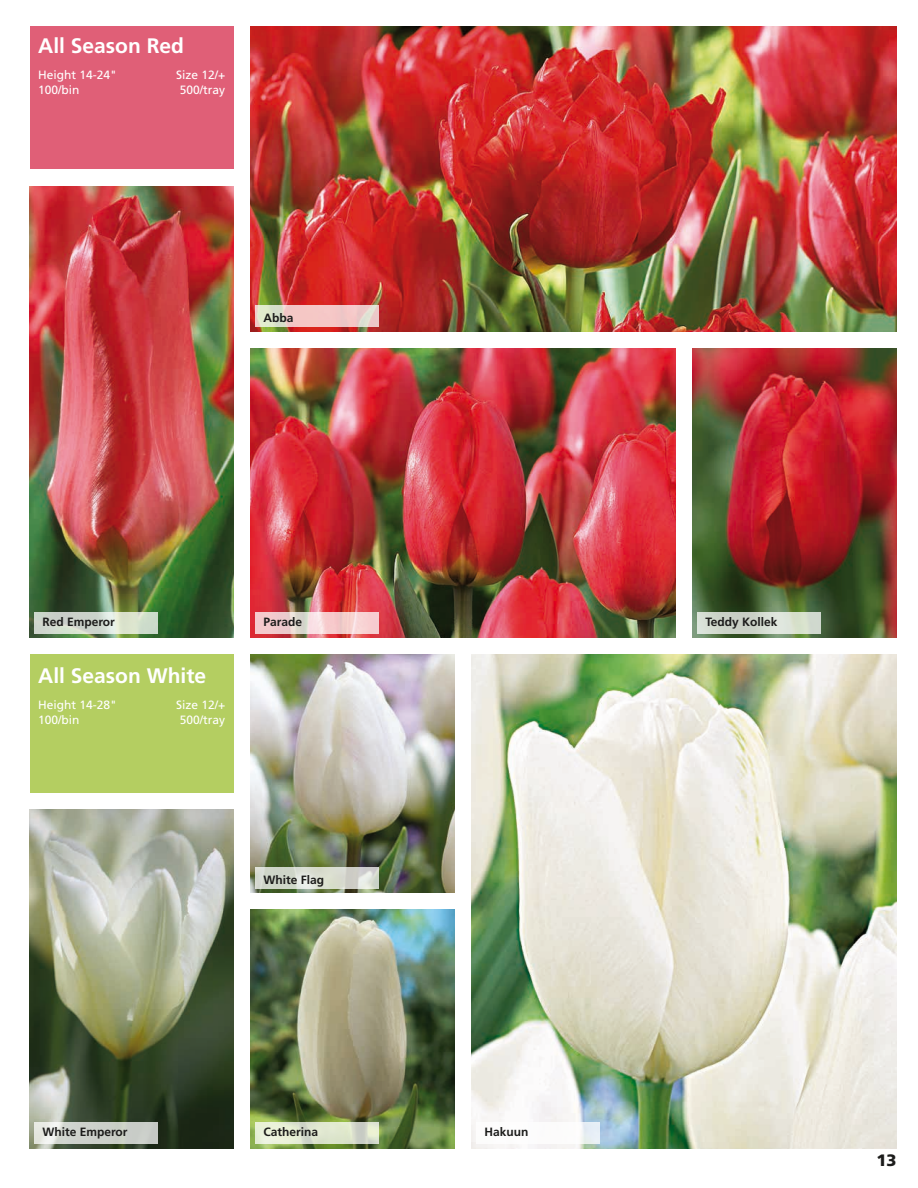
<style>
.page{position:relative;width:918px;height:1188px;background:#fff}
.page>*{position:absolute;margin:0;border:0;box-sizing:border-box;transform-origin:0 0}
.t1{font:700 21px "Frutiger";color:#fff}
.t2{font:900 16.5px "Frutiger";color:#1c1c1b}
.t3{font:12px "Frutiger";color:#fff}
.t4{font:700 12px "Frutiger";color:#1c1c1b}
</style>
<div class="page">
<img style="left:251px;top:26px;width:646px;height:306px">
<img style="left:251px;top:349px;width:425px;height:288px">
<img style="left:251px;top:654px;width:204px;height:239px">
<img style="left:472px;top:654px;width:425px;height:494px">
<img style="left:251px;top:910px;width:204px;height:238px">
<img style="left:30px;top:809px;width:204px;height:339px">
<img style="left:693px;top:349px;width:204px;height:288px">
<div style="left:30px;top:26px;width:204px;height:142px;background:#e05f77"></div>
<img style="left:30px;top:186px;width:204px;height:451px">
<div style="left:30px;top:654px;width:204px;height:139px;background:#b4ce61"></div>
<svg style="left:34px;top:612px;width:124px;height:21px;background:#d2dbce"></svg>
<svg style="left:255px;top:867px;width:124px;height:22px;background:#d6dad0"></svg>
<svg style="left:255px;top:612px;width:124px;height:21px;background:#f1d1d1"></svg>
<svg style="left:255px;top:305px;width:124px;height:21px;background:#eccfc8"></svg>
<svg style="left:697px;top:612px;width:124px;height:21px;background:#d2dace"></svg>
<div style="left:476px;top:1123px;width:124px;height:21px;background:#fff"></div>
<svg style="left:255px;top:1123px;width:124px;height:21px;background:#dfe6d0"></svg>
<svg style="left:34px;top:1123px;width:124px;height:21px;background:#d1d5cf"></svg>
<h1 class="t1" style="left:38px;top:33px;width:147px">All Season Red</h1>
<p class="t3" style="left:38px;top:68px;width:80px">Height 14-24"</p>
<p class="t3" style="left:176px;top:68px;width:51px">Size 12/+</p>
<p class="t3" style="left:38px;top:83px;width:43px">100/bin</p>
<p class="t3" style="left:180px;top:83px;width:47px">500/tray</p>
<p class="t4" style="left:264px;top:311px;width:31px">Abba</p>
<p class="t4" style="left:43px;top:615px;width:74px">Red Emperor</p>
<h1 class="t1" style="left:38px;top:663px;width:170px">All Season White</h1>
<p class="t3" style="left:38px;top:698px;width:80px">Height 14-28"</p>
<p class="t3" style="left:176px;top:698px;width:51px">Size 12/+</p>
<p class="t3" style="left:38px;top:713px;width:43px">100/bin</p>
<p class="t3" style="left:180px;top:713px;width:47px">500/tray</p>
<p class="t4" style="left:264px;top:615px;width:40px">Parade</p>
<p class="t4" style="left:264px;top:872px;width:62px">White Flag</p>
<p class="t4" style="left:43px;top:1124px;width:87px">White Emperor</p>
<p class="t4" style="left:264px;top:1124px;width:56px">Catherina</p>
<p class="t4" style="left:485px;top:1124px;width:46px">Hakuun</p>
<p class="t4" style="left:706px;top:615px;width:74px">Teddy Kollek</p>
<h2 class="t2" style="left:877px;top:1150px;width:22px">13</h2>
</div>
